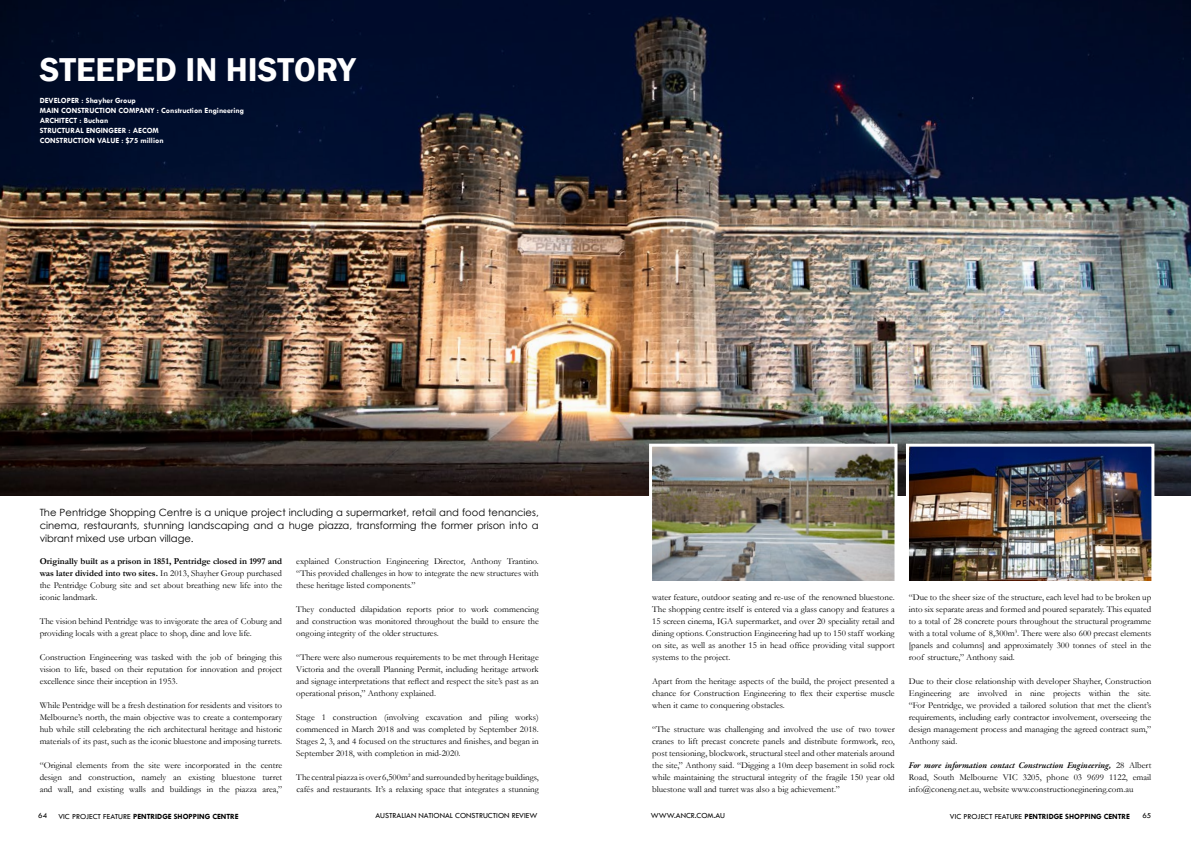
<style>
.page{position:relative;width:1191px;height:842px;background:#fff}
.page>*{position:absolute;margin:0;border:0;box-sizing:border-box;transform-origin:0 0}
.t1{font:600 34px "Franklin Gothic";color:#fff}
.t2{font:10px/13px "Century Gothic";color:#000;text-align:justify}
.t3{font:9px/12px "Garamond";color:#000;text-align:justify}
.t4{font:italic 600 9px "Garamond Premr Pro";letter-spacing:-.005em;color:#000}
.t5{font:700 8px/10px "Tw Cen";color:#fff}
.t6{font:700 8px "Tw Cen";color:#000}
.t7{font:8px "Tw Cen";color:#000}
.s1{font-weight:700}
.s2{font-family:"Garamond";font-weight:400;font-style:normal}
.s3{font-weight:400}
</style>
<div class="page">
<img style="left:0;top:0;width:1191px;height:495px">
<img style="left:647px;top:442px;width:508px;height:139px">
<h1 class="t1" style="left:40px;top:48px;width:317px">STEEPED IN HISTORY</h1>
<p class="t5" style="left:40px;top:95px;width:206px">DEVELOPER : Shayher Group<br>MAIN CONSTRUCTION COMPANY : Construction Engineering<br>ARCHITECT : Buchan<br>STRUCTURAL ENGINGEER : AECOM<br>CONSTRUCTION VALUE : $75 million</p>
<p class="t2" style="left:40px;top:506px;width:500px">The Pentridge Shopping Centre is a unique project including a supermarket, retail and food tenancies, cinema, restaurants, stunning landscaping and a huge piazza, transforming the former prison into a vibrant mixed use urban village.</p>
<p class="t3" style="left:40px;top:555px;width:244px"><span class="s1">Originally built as a prison in 1851, Pentridge closed in 1997 and was later divided into two sites.</span> In 2013, Shayher Group purchased the Pentridge Coburg site and set about breathing new life into the iconic landmark.</p>
<p class="t3" style="left:40px;top:615px;width:244px">The vision behind Pentridge was to invigorate the area of Coburg and providing locals with a great place to shop, dine and love life.</p>
<p class="t3" style="left:40px;top:651px;width:244px">Construction Engineering was tasked with the job of bringing this vision to life, based on their reputation for innovation and project excellence since their inception in 1953.</p>
<p class="t3" style="left:40px;top:699px;width:244px">While Pentridge will be a fresh destination for residents and visitors to Melbourne’s north, the main objective was to create a contemporary hub while still celebrating the rich architectural heritage and historic materials of its past, such as the iconic bluestone and imposing turrets.</p>
<p class="t3" style="left:40px;top:759px;width:244px">“Original elements from the site were incorporated in the centre design and construction, namely an existing bluestone turret and wall, and existing walls and buildings in the piazza area,”</p>
<p class="t3" style="left:296px;top:555px;width:244px">explained Construction Engineering Director, Anthony Trantino. “This provided challenges in how to integrate the new structures with these heritage listed components.”</p>
<p class="t3" style="left:296px;top:603px;width:244px">They conducted dilapidation reports prior to work commencing and construction was monitored throughout the build to ensure the ongoing integrity of the older structures.</p>
<p class="t3" style="left:296px;top:651px;width:244px">“There were also numerous requirements to be met through Heritage Victoria and the overall Planning Permit, including heritage artwork and signage interpretations that reflect and respect the site’s past as an operational prison,” Anthony explained.</p>
<p class="t3" style="left:296px;top:711px;width:244px">Stage 1 construction (involving excavation and piling works) commenced in March 2018 and was completed by September 2018.<br>Stages 2, 3, and 4 focused on the structures and finishes, and began in September 2018, with completion in mid-2020.</p>
<p class="t3" style="left:296px;top:771px;width:244px">The central piazza is over 6,500m<sup>2</sup> and surrounded by heritage buildings, cafés and restaurants. It’s a relaxing space that integrates a stunning</p>
<p class="t3" style="left:652px;top:591px;width:244px">water feature, outdoor seating and re-use of the renowned bluestone.<br>The shopping centre itself is entered via a glass canopy and features a 15 screen cinema, IGA supermarket, and over 20 speciality retail and dining options. Construction Engineering had up to 150 staff working on site, as well as another 15 in head office providing vital support systems to the project.</p>
<p class="t3" style="left:652px;top:675px;width:244px">Apart from the heritage aspects of the build, the project presented a chance for Construction Engineering to flex their expertise muscle when it came to conquering obstacles.</p>
<p class="t3" style="left:652px;top:723px;width:244px">“The structure was challenging and involved the use of two tower cranes to lift precast concrete panels and distribute formwork, reo, post tensioning, blockwork, structural steel and other materials around the site,” Anthony said. “Digging a 10m deep basement in solid rock while maintaining the structural integrity of the fragile 150 year old bluestone wall and turret was also a big achievement.”</p>
<p class="t3" style="left:909px;top:591px;width:244px">“Due to the sheer size of the structure, each level had to be broken up into six separate areas and formed and poured separately. This equated to a total of 28 concrete pours throughout the structural programme with a total volume of 8,300m<sup>3</sup>. There were also 600 precast elements [panels and columns] and approximately 300 tonnes of steel in the roof structure,” Anthony said.</p>
<p class="t3" style="left:909px;top:675px;width:244px">Due to their close relationship with developer Shayher, Construction Engineering are involved in nine projects within the site. “For Pentridge, we provided a tailored solution that met the client’s requirements, including early contractor involvement, overseeing the design management process and managing the agreed contract sum,” Anthony said.</p>
<p class="t4" style="left:909px;top:760px;width:244px">For more information contact Construction Engineering, <span class="s2">28 Albert</span></p>
<p class="t3" style="left:909px;top:771px;width:244px">Road, South Melbourne VIC 3205, phone 03 9699 1122, email info@coneng.net.au, website www.constructioneginering.com.au</p>
<p class="t7" style="left:38px;top:811px;width:10px">64</p>
<p class="t6" style="left:58px;top:811px;width:182px"><span class="s3">VIC PROJECT FEATURE</span> PENTRIDGE SHOPPING CENTRE</p>
<p class="t7" style="left:375px;top:811px;width:163px">AUSTRALIAN NATIONAL CONSTRUCTION REVIEW</p>
<p class="t7" style="left:651px;top:811px;width:76px">WWW.ANCR.COM.AU</p>
<p class="t6" style="left:950px;top:811px;width:182px"><span class="s3">VIC PROJECT FEATURE</span> PENTRIDGE SHOPPING CENTRE</p>
<p class="t7" style="left:1142px;top:811px;width:10px">65</p>
</div>
